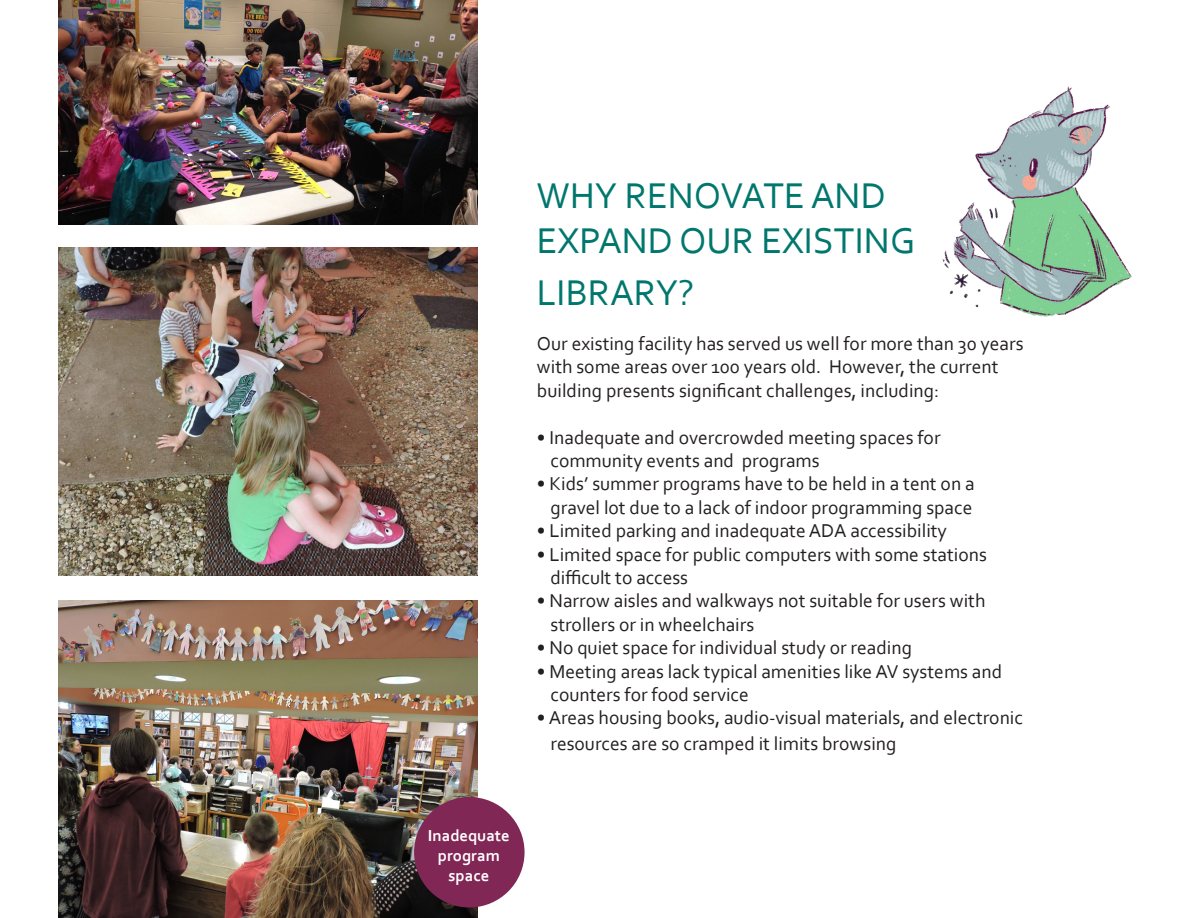
<style>
.page{position:relative;width:1188px;height:918px;background:#fff}
.page>*{position:absolute;margin:0;border:0;box-sizing:border-box;transform-origin:0 0}
.t1{font:37.5px/45px "Corbel";color:#00776d}
.t2{font:19.5px/23.4px "Corbel";color:#231f20}
.t3{font:700 16.65px/20px "Corbel";color:#fff;text-align:center}
</style>
<div class="page">
<img style="left:59px;top:248px;width:418px;height:327px">
<img style="left:58px;top:0;width:419px;height:224px">
<img style="left:59px;top:601px;width:418px;height:317px">
<img style="left:942px;top:86px;width:190px;height:231px">
<div style="left:414px;top:797px;width:111px;height:111px;background:#812755;border-radius:50%"></div>
<p class="t1" style="left:537px;top:172px;width:380px">WHY RENOVATE AND<br>EXPAND OUR EXISTING</p>
<p class="t1" style="left:537px;top:269px;width:159px">LIBRARY?</p>
<p class="t2" style="left:537px;top:331px;width:488px">Our existing facility has served us well for more than 30 years with some areas over 100 years old. However, the current building presents significant challenges, including:</p>
<p class="t2" style="left:550px;top:425px;width:392px;text-indent:-14px">• Inadequate and overcrowded meeting spaces for community events and programs</p>
<p class="t2" style="left:537px;top:472px;width:439px;text-align:center">• Kids’ summer programs have to be held in a tent on a gravel lot due to a lack of indoor programming space</p>
<p class="t2" style="left:537px;top:518px;width:412px">• Limited parking and inadequate ADA accessibility</p>
<p class="t2" style="left:550px;top:542px;width:438px;text-indent:-14px">• Limited space for public computers with some stations difficult to access</p>
<p class="t2" style="left:550px;top:589px;width:436px;text-indent:-14px">• Narrow aisles and walkways not suitable for users with strollers or in wheelchairs</p>
<p class="t2" style="left:537px;top:635px;width:377px">• No quiet space for individual study or reading</p>
<p class="t2" style="left:550px;top:659px;width:453px;text-indent:-14px">• Meeting areas lack typical amenities like AV systems and counters for food service</p>
<p class="t2" style="left:550px;top:705px;width:474px;line-height:25.2px;text-indent:-14px">• Areas housing books, audio-visual materials, and electronic resources are so cramped it limits browsing</p>
<p class="t3" style="left:428px;top:825px;width:83px">Inadequate program space</p>
</div>
